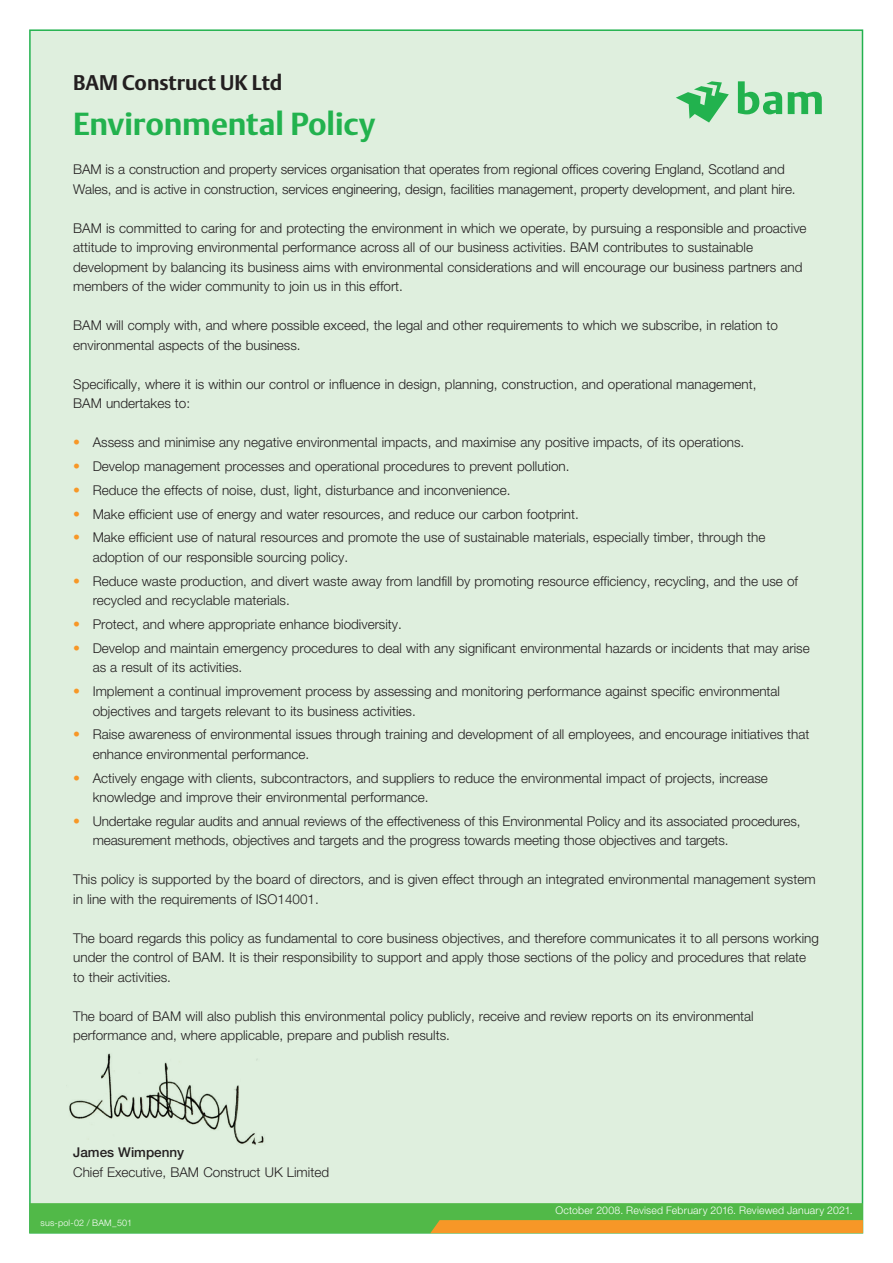
<style>
.page{position:relative;width:893px;height:1263px;background:#fff}
.page>*{position:absolute;margin:0;border:0;box-sizing:border-box;transform-origin:0 0}
._03__Body_text_Black{font:700 31.65px "DTL Argo T";letter-spacing:-.005em;color:#22b24e}
._01__Main_header_Gre{font:700 21px "DTL Argo T";letter-spacing:-.005em;color:#231f20}
.body_text{font:300 13.5px/19.5px "Helvetica Neue LT Std";color:#231f20}
.body_text-2{font:500 13.5px "Helvetica Neue LT Std";color:#231f20}
._08__Body_text_itali{font:300 10.5px "Helvetica Neue LT Std";letter-spacing:.02em;color:#fff}
._09__Job_code_number{font:300 9px "Helvetica Neue LT Std";letter-spacing:.02em;color:#fff}
.s1{font-size:13.8px;color:#f79727}
</style>
<div class="page">
<div style="left:30px;top:30px;width:832px;height:1203px;background:#dfefde"></div>
<svg style="left:676px;top:81px;width:146px;height:42px"></svg>
<svg style="left:29px;top:1203px;width:834px;height:30px;background:#76b141"></svg>
<img style="left:69px;top:1053px;width:195px;height:92px">
<p class="_01__Main_header_Gre" style="left:73px;top:70px;width:211px">BAM Construct UK Ltd</p>
<p class="_03__Body_text_Black" style="left:73px;top:105px;width:304px">Environmental Policy</p>
<p class="body_text" style="left:73px;top:160px;width:724px">BAM is a construction and property services organisation that operates from regional offices covering England, Scotland and<br>Wales, and is active in construction, services engineering, design, facilities management, property development, and plant hire.</p>
<p class="body_text" style="left:73px;top:218px;width:735px">BAM is committed to caring for and protecting the environment in which we operate, by pursuing a responsible and proactive attitude to improving environmental performance across all of our business activities. BAM contributes to sustainable development by balancing its business aims with environmental considerations and will encourage our business partners and members of the wider community to join us in this effort.</p>
<p class="body_text" style="left:73px;top:316px;width:706px">BAM will comply with, and where possible exceed, the legal and other requirements to which we subscribe, in relation to environmental aspects of the business.</p>
<p class="body_text" style="left:73px;top:374px;width:685px">Specifically, where it is within our control or influence in design, planning, construction, and operational management,<br>BAM undertakes to:</p>
<p class="body_text" style="left:73px;top:433px;width:673px"><span class="s1">•</span> Assess and minimise any negative environmental impacts, and maximise any positive impacts, of its operations.</p>
<p class="body_text" style="left:73px;top:456px;width:498px"><span class="s1">•</span> Develop management processes and operational procedures to prevent pollution.</p>
<p class="body_text" style="left:73px;top:480px;width:439px"><span class="s1">•</span> Reduce the effects of noise, dust, light, disturbance and inconvenience.</p>
<p class="body_text" style="left:73px;top:504px;width:507px"><span class="s1">•</span> Make efficient use of energy and water resources, and reduce our carbon footprint.</p>
<p class="body_text" style="left:93px;top:528px;width:674px;text-indent:-20px"><span class="s1">•</span> Make efficient use of natural resources and promote the use of sustainable materials, especially timber, through the adoption of our responsible sourcing policy.</p>
<p class="body_text" style="left:93px;top:571px;width:707px;text-indent:-20px"><span class="s1">•</span> Reduce waste production, and divert waste away from landfill by promoting resource efficiency, recycling, and the use of recycled and recyclable materials.</p>
<p class="body_text" style="left:73px;top:614px;width:330px"><span class="s1">•</span> Protect, and where appropriate enhance biodiversity.</p>
<p class="body_text" style="left:93px;top:638px;width:718px;text-indent:-20px"><span class="s1">•</span> Develop and maintain emergency procedures to deal with any significant environmental hazards or incidents that may arise as a result of its activities.</p>
<p class="body_text" style="left:93px;top:681px;width:689px;text-indent:-20px"><span class="s1">•</span> Implement a continual improvement process by assessing and monitoring performance against specific environmental objectives and targets relevant to its business activities.</p>
<p class="body_text" style="left:93px;top:724px;width:718px;text-indent:-20px"><span class="s1">•</span> Raise awareness of environmental issues through training and development of all employees, and encourage initiatives that enhance environmental performance.</p>
<p class="body_text" style="left:93px;top:768px;width:677px;text-indent:-20px"><span class="s1">•</span> Actively engage with clients, subcontractors, and suppliers to reduce the environmental impact of projects, increase knowledge and improve their environmental performance.</p>
<p class="body_text" style="left:93px;top:811px;width:709px;text-indent:-20px"><span class="s1">•</span> Undertake regular audits and annual reviews of the effectiveness of this Environmental Policy and its associated procedures, measurement methods, objectives and targets and the progress towards meeting those objectives and targets.</p>
<p class="body_text" style="left:73px;top:869px;width:744px">This policy is supported by the board of directors, and is given effect through an integrated environmental management system in line with the requirements of ISO14001.</p>
<p class="body_text" style="left:73px;top:928px;width:747px">The board regards this policy as fundamental to core business objectives, and therefore communicates it to all persons working under the control of BAM. It is their responsibility to support and apply those sections of the policy and procedures that relate to their activities.</p>
<p class="body_text" style="left:73px;top:1006px;width:682px">The board of BAM will also publish this environmental policy publicly, receive and review reports on its environmental performance and, where applicable, prepare and publish results.</p>
<p class="body_text-2" style="left:73px;top:1144px;width:113px">James Wimpenny</p>
<p class="body_text" style="left:73px;top:1162px;width:257px">Chief Executive, BAM Construct UK Limited</p>
<p class="_09__Job_code_number" style="left:40px;top:1217px;width:93px">sus-pol-02 / BAM_501</p>
<p class="_08__Body_text_itali" style="left:555px;top:1204px;width:299px">October 2008. Revised February 2016. Reviewed January 2021.</p>
</div>
